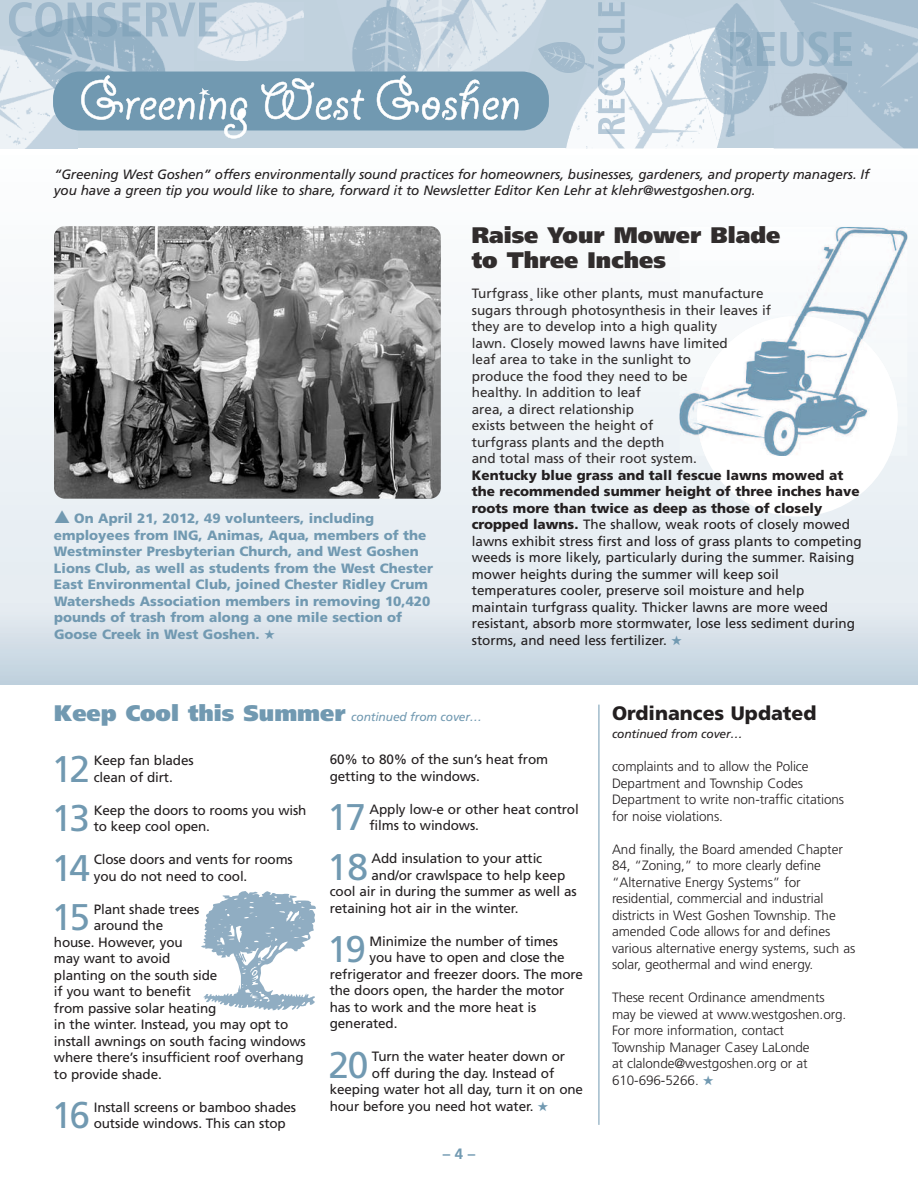
<style>
.page{position:relative;width:918px;height:1188px;background:#fff}
.page>*{position:absolute;margin:0;border:0;box-sizing:border-box;transform-origin:0 0}
.t1{font:37.2px "Frutiger";letter-spacing:-.065em;color:#7199b1}
.t2{font:900 22.5px/25.2px "Frutiger";color:#312d2d}
.t3{font:900 19.5px "Frutiger";color:#231f20}
.t4{font:700 15px "Frutiger";color:#7199b1}
.t5{font:13.5px/16.5px "Frutiger";letter-spacing:-.01em;color:#231f20}
.t6{font:300 13.5px/16.5px "Frutiger";letter-spacing:-.005em;color:#231f20}
.t7{font:13.5px/16.5px "Frutiger";color:#312d2d}
.t8{font:900 13.5px/16.5px "Frutiger";color:#7199b1}
.t9{font:italic 13.5px/15.8px "Frutiger";letter-spacing:-.01em;color:#231f20}
.t10{font:italic 12px "Frutiger";letter-spacing:-.01em;color:#7199b1}
.t11{font:italic 12px "Frutiger";letter-spacing:-.01em;color:#231f20}
.s1{font-weight:900}
.s2{color:#7199b1}
.s3{font-weight:900;font-style:normal;font-size:22.5px}
</style>
<div class="page">
<div style="left:0;top:144px;width:918px;height:468px;background:linear-gradient(to right,#f0f4f7,#f0f4f7)"></div>
<div style="left:0;top:612px;width:918px;height:73px;background:linear-gradient(to bottom,#e4eaf0,#bdd0dd)"></div>
<div style="left:697px;top:316px;width:201px;height:200px;background:#fff;border-radius:50%"></div>
<img style="left:680px;top:227px;width:227px;height:229px">
<img style="left:697px;top:316px;width:201px;height:140px">
<div style="left:0;top:0;width:918px;height:148px;background:#c1d2de"></div>
<img style="left:780px;top:0;width:138px;height:148px">
<img style="left:780px;top:73px;width:67px;height:43px">
<img style="left:0;top:49px;width:17px;height:99px">
<img style="left:17px;top:114px;width:38px;height:34px">
<img style="left:548px;top:42px;width:18px;height:30px">
<img style="left:566px;top:36px;width:153px;height:112px">
<img style="left:586px;top:45px;width:8px;height:27px">
<img style="left:198px;top:2px;width:106px;height:58px">
<img style="left:684px;top:3px;width:90px;height:137px">
<svg style="left:780px;top:116px;width:5px;height:9px"></svg>
<img style="left:774px;top:81px;width:9px;height:35px">
<img style="left:685px;top:19px;width:57px;height:121px">
<img style="left:490px;top:0;width:58px;height:90px">
<img style="left:436px;top:0;width:54px;height:72px">
<img style="left:336px;top:9px;width:42px;height:63px">
<img style="left:378px;top:0;width:58px;height:72px">
<img style="left:399px;top:0;width:32px;height:72px">
<img style="left:17px;top:37px;width:177px;height:77px">
<svg style="left:770px;top:32px;width:4px;height:34px"></svg>
<img style="left:774px;top:32px;width:78px;height:34px">
<img style="left:742px;top:32px;width:28px;height:34px">
<img style="left:730px;top:32px;width:12px;height:34px">
<svg style="left:9px;top:2px;width:190px;height:35px"></svg>
<img style="left:199px;top:2px;width:18px;height:35px">
<img style="left:17px;top:17px;width:174px;height:20px">
<img style="left:598px;top:2px;width:27px;height:132px">
<div style="left:53px;top:72px;width:496px;height:59px;background:#7199b1;border-radius:27px"></div>
<svg style="left:81px;top:75px;width:437px;height:63px"></svg>
<img style="left:54px;top:226px;width:387px;height:273px;border-radius:11px">
<hr style="left:599px;top:705px;width:1px;height:420px;background:#7199b1">
<svg style="left:201px;top:891px;width:115px;height:119px"></svg>
<p class="t9" style="left:54px;top:167px;width:817px">“Greening West Goshen” offers environmentally sound practices for homeowners, businesses, gardeners, and property managers. If you have a green tip you would like to share, forward it to Newsletter Editor Ken Lehr at klehr@westgoshen.org.</p>
<h2 class="t2" style="left:472px;top:224px;width:310px">Raise Your Mower Blade to Three Inches</h2>
<p class="t7" style="left:472px;top:286px;width:301px">Turfgrass¸ like other plants, must manufacture sugars through photosynthesis in their leaves if they are to develop into a high quality<br>lawn. Closely mowed lawns have limited<br>leaf area to take in the sunlight to<br>produce the food they need to be<br>healthy. In addition to leaf<br>area, a direct relationship<br>exists between the height of<br>turfgrass plants and the depth<br>and total mass of their root system.</p>
<p class="t5" style="left:472px;top:468px;width:392px"><span class="s1">Kentucky blue grass and tall fescue lawns mowed at the recommended summer height of three inches have roots more than twice as deep as those of closely cropped lawns.</span> The shallow, weak roots of closely mowed lawns exhibit stress first and loss of grass plants to competing weeds is more likely, particularly during the summer. Raising mower heights during the summer will keep soil temperatures cooler, preserve soil moisture and help maintain turfgrass quality. Thicker lawns are more weed resistant, absorb more stormwater, lose less sediment during storms, and need less fertilizer. <span class="s2">★</span></p>
<p class="t8" style="left:54px;top:511px;width:381px">▲ On April 21, 2012, 49 volunteers, including employees from ING, Animas, Aqua, members of the Westminster Presbyterian Church, and West Goshen Lions Club, as well as students from the West Chester East Environmental Club, joined Chester Ridley Crum Watersheds Association members in removing 10,420 pounds of trash from along a one mile section of Goose Creek in West Goshen. ★</p>
<p class="t10" style="left:54px;top:712px;width:429px"><span class="s3">Keep Cool this Summer</span> continued from cover…</p>
<h3 class="t3" style="left:612px;top:706px;width:206px">Ordinances Updated</h3>
<p class="t11" style="left:612px;top:729px;width:132px">continued from cover…</p>
<h1 class="t1" style="left:51px;top:754px;width:40px">12</h1>
<p class="t5" style="left:94px;top:753px;width:101px">Keep fan blades clean of dirt.</p>
<h1 class="t1" style="left:51px;top:803px;width:40px">13</h1>
<p class="t5" style="left:94px;top:803px;width:214px">Keep the doors to rooms you wish to keep cool open.</p>
<h1 class="t1" style="left:51px;top:853px;width:40px">14</h1>
<p class="t5" style="left:94px;top:852px;width:201px">Close doors and vents for rooms you do not need to cool.</p>
<h1 class="t1" style="left:51px;top:902px;width:40px">15</h1>
<p class="t5" style="left:94px;top:902px;width:107px">Plant shade trees</p>
<p class="t5" style="left:94px;top:918px;width:71px">around the</p>
<p class="t5" style="left:54px;top:935px;width:130px">house. However, you</p>
<p class="t5" style="left:54px;top:951px;width:118px">may want to avoid</p>
<p class="t5" style="left:54px;top:968px;width:165px">planting on the south side</p>
<p class="t5" style="left:54px;top:984px;width:139px">if you want to benefit</p>
<p class="t5" style="left:54px;top:1001px;width:164px">from passive solar heating</p>
<p class="t5" style="left:54px;top:1017px;width:236px">in the winter. Instead, you may opt to</p>
<p class="t5" style="left:54px;top:1034px;width:253px">install awnings on south facing windows</p>
<p class="t5" style="left:54px;top:1050px;width:251px">where there’s insufficient roof overhang</p>
<p class="t5" style="left:54px;top:1067px;width:109px">to provide shade.</p>
<h1 class="t1" style="left:51px;top:1100px;width:40px">16</h1>
<p class="t5" style="left:94px;top:1100px;width:204px">Install screens or bamboo shades outside windows. This can stop</p>
<p class="t5" style="left:330px;top:752px;width:220px">60% to 80% of the sun’s heat from getting to the windows.</p>
<h1 class="t1" style="left:327px;top:802px;width:40px">17</h1>
<p class="t5" style="left:370px;top:802px;width:211px">Apply low-e or other heat control films to windows.</p>
<h1 class="t1" style="left:327px;top:852px;width:42px">18</h1>
<p class="t5" style="left:372px;top:851px;width:172px">Add insulation to your attic</p>
<p class="t5" style="left:372px;top:868px;width:195px">and/or crawlspace to help keep</p>
<p class="t5" style="left:330px;top:884px;width:248px">cool air in during the summer as well as</p>
<p class="t5" style="left:330px;top:901px;width:190px">retaining hot air in the winter.</p>
<h1 class="t1" style="left:327px;top:934px;width:40px">19</h1>
<p class="t5" style="left:370px;top:934px;width:190px">Minimize the number of times</p>
<p class="t5" style="left:370px;top:950px;width:197px">you have to open and close the</p>
<p class="t5" style="left:330px;top:967px;width:255px">refrigerator and freezer doors. The more</p>
<p class="t5" style="left:330px;top:983px;width:236px">the doors open, the harder the motor</p>
<p class="t5" style="left:330px;top:1000px;width:208px">has to work and the more heat is</p>
<p class="t5" style="left:330px;top:1016px;width:69px">generated.</p>
<h1 class="t1" style="left:329px;top:1050px;width:41px">20</h1>
<p class="t5" style="left:372px;top:1049px;width:195px">Turn the water heater down or</p>
<p class="t5" style="left:372px;top:1066px;width:184px">off during the day. Instead of</p>
<p class="t5" style="left:330px;top:1082px;width:255px">keeping water hot all day, turn it on one</p>
<p class="t5" style="left:330px;top:1099px;width:220px">hour before you need hot water. <span class="s2">★</span></p>
<p class="t4" style="left:443px;top:1147px;width:34px">–4–</p>
<p class="t6" style="left:612px;top:759px;width:234px">complaints and to allow the Police<br>Department and Township Codes<br>Department to write non-traffic citations for noise violations.</p>
<p class="t6" style="left:612px;top:842px;width:245px">And finally, the Board amended Chapter 84, “Zoning,” to more clearly define “Alternative Energy Systems” for residential, commercial and industrial districts in West Goshen Township. The amended Code allows for and defines various alternative energy systems, such as solar, geothermal and wind energy.</p>
<p class="t6" style="left:612px;top:990px;width:236px">These recent Ordinance amendments may be viewed at www.westgoshen.org.<br>For more information, contact<br>Township Manager Casey LaLonde<br>at clalonde@westgoshen.org or at<br>610-696-5266. <span class="s2">★</span></p>
</div>
